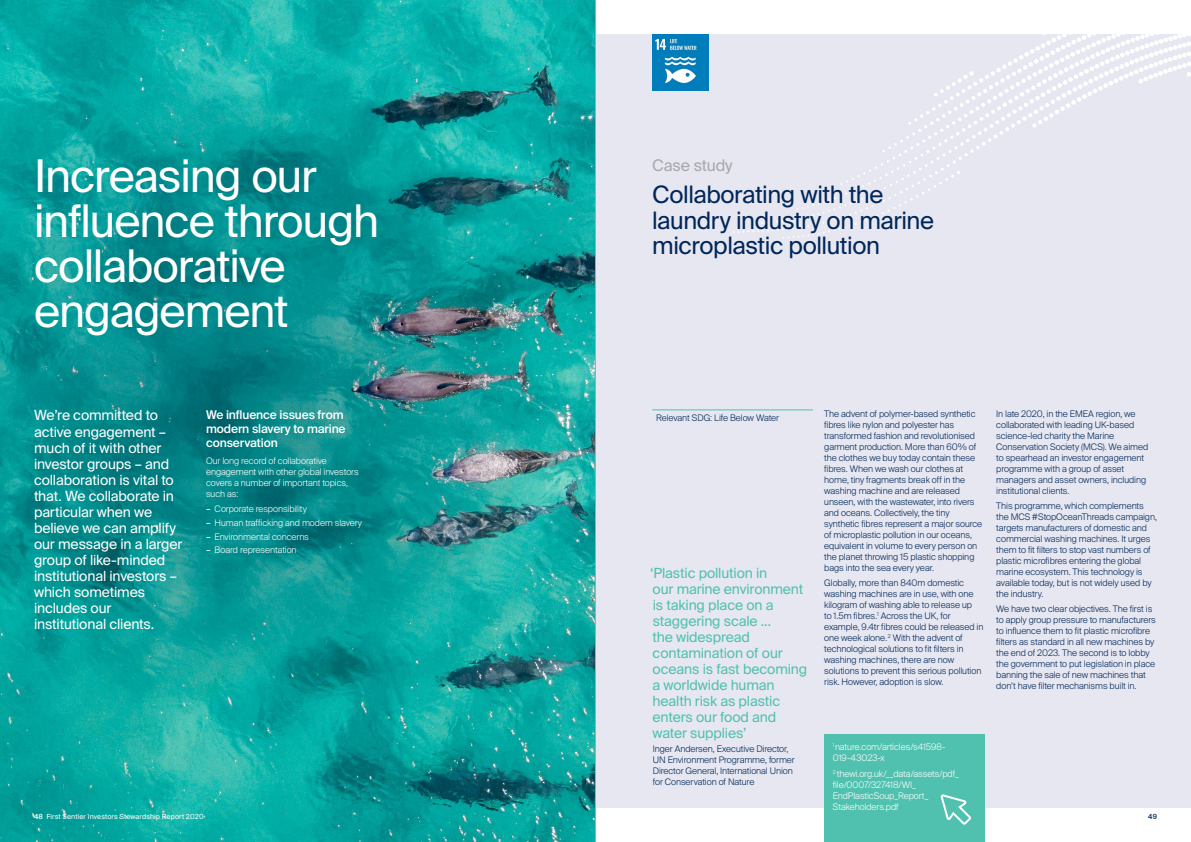
<style>
.page{position:relative;width:1191px;height:842px;background:#fff}
.page>*{position:absolute;margin:0;border:0;box-sizing:border-box;transform-origin:0 0}
.t1{font:45px/45px "Suisse Intl";letter-spacing:-.025em;color:#fff}
.t2{font:24px/26px "Suisse Intl";letter-spacing:-.02em;color:#002659}
.t3{font:16px "Suisse Intl";letter-spacing:-.01em;color:#a7a9ac}
.t4{font:14px/16px "Suisse Intl";letter-spacing:-.01em;color:#fff}
.t5{font:14px/16px "Suisse Intl";letter-spacing:-.01em;color:#50c1af}
.t6{font:500 12px/14px "Suisse Intl";letter-spacing:-.01em;color:#fff}
.t7{font:300 9px/11px "Suisse Intl";letter-spacing:-.01em;color:#002659}
.t8{font:300 9px/11px "Suisse Intl";letter-spacing:-.005em;color:#fff}
.t9{font:7px "Suisse Intl";letter-spacing:.01em;color:#fff}
.t10{font:500 7px "Suisse Intl";color:#002659}
.s1{font-weight:400}
.s2{font-weight:500}
</style>
<div class="page">
<div style="left:595px;top:34px;width:596px;height:774px;background:#e6e7f0"></div>
<svg style="left:733px;top:34px;width:458px;height:205px"></svg>
<img style="left:0;top:0;width:595px;height:842px">
<hr style="left:652px;top:410px;width:161px;height:1px;background:#50c1af">
<img style="left:652px;top:34px;width:57px;height:57px">
<img style="left:83px;top:84px;width:282px;height:619px">
<img style="left:26px;top:118px;width:58px;height:552px">
<img style="left:364px;top:118px;width:58px;height:552px">
<img style="left:0;top:154px;width:28px;height:479px">
<img style="left:420px;top:155px;width:29px;height:478px">
<img style="left:448px;top:181px;width:29px;height:426px">
<img style="left:476px;top:215px;width:30px;height:358px">
<img style="left:505px;top:264px;width:28px;height:260px">
<div style="left:824px;top:735px;width:161px;height:107px;background:#50c1af"></div>
<svg style="left:940px;top:794px;width:31px;height:31px"></svg>
<hr style="left:595px;top:0;width:1px;height:842px;background:#a7a9ac">
<h1 class="t1" style="left:34px;top:154px;width:346px">Increasing our influence through collaborative engagement</h1>
<p class="t4" style="left:34px;top:408px;width:150px">We’re committed to active engagement – much of it with other investor groups – and collaboration is vital to that. We collaborate in particular when we believe we can amplify our message in a larger group of like-minded institutional investors – which sometimes includes our institutional clients.</p>
<h3 class="t6" style="left:206px;top:408px;width:141px">We influence issues from modern slavery to marine conservation</h3>
<p class="t8" style="left:206px;top:455px;width:154px">Our long record of collaborative engagement with other global investors covers a number of important topics, such as:</p>
<p class="t8" style="left:206px;top:503px;width:102px"><span class="s1">–</span> Corporate responsibility</p>
<p class="t8" style="left:206px;top:517px;width:157px"><span class="s1">–</span> Human trafficking and modern slavery</p>
<p class="t8" style="left:206px;top:531px;width:104px"><span class="s1">–</span> Environmental concerns</p>
<p class="t8" style="left:206px;top:545px;width:92px"><span class="s1">–</span> Board representation</p>
<h3 class="t3" style="left:652px;top:156px;width:82px">Case study</h3>
<h2 class="t2" style="left:652px;top:181px;width:283px">Collaborating with the laundry industry on marine microplastic pollution</h2>
<p class="t7" style="left:656px;top:412px;width:124px">Relevant SDG: Life Below Water</p>
<p class="t7" style="left:824px;top:408px;width:160px">The advent of polymer-based synthetic fibres like nylon and polyester has transformed fashion and revolutionised garment production. More than 60% of the clothes we buy today contain these fibres. When we wash our clothes at home, tiny fragments break off in the washing machine and are released unseen, with the wastewater, into rivers and oceans. Collectively, the tiny synthetic fibres represent a major source of microplastic pollution in our oceans, equivalent in volume to every person on the planet throwing 15 plastic shopping bags into the sea every year.</p>
<p class="t7" style="left:824px;top:577px;width:161px">Globally, more than 840m domestic washing machines are in use, with one kilogram of washing able to release up<br>to 1.5m fibres.<sup>1</sup> Across the UK, for example, 9.4tr fibres could be released in one week alone.<sup>2</sup> With the advent of technological solutions to fit filters in washing machines, there are now solutions to prevent this serious pollution risk. However, adoption is slow.</p>
<h3 class="t5" style="left:650px;top:566px;width:159px">‘Plastic pollution in<br>our marine environment is taking place on a staggering scale …<br>the widespread contamination of our oceans is fast becoming a worldwide human health risk as plastic enters our food and water supplies’</h3>
<p class="t7" style="left:653px;top:744px;width:143px">Inger Andersen, Executive Director, UN Environment Programme, former Director General, International Union for Conservation of Nature</p>
<p class="t8" style="left:832px;top:742px;width:114px"><sup>1</sup>nature.com/articles/s41598-<br>019-43023-x</p>
<p class="t8" style="left:832px;top:768px;width:127px"><sup>2</sup> thewi.org.uk/__data/assets/pdf_ file/0007/327418/WI_<br>EndPlasticSoup_Report_<br>Stakeholders.pdf</p>
<p class="t7" style="left:996px;top:408px;width:153px">In late 2020, in the EMEA region, we collaborated with leading UK-based science-led charity the Marine Conservation Society (MCS). We aimed to spearhead an investor engagement programme with a group of asset managers and asset owners, including institutional clients.</p>
<p class="t7" style="left:996px;top:500px;width:162px">This programme, which complements the MCS #StopOceanThreads campaign, targets manufacturers of domestic and commercial washing machines. It urges them to fit filters to stop vast numbers of plastic microfibres entering the global marine ecosystem. This technology is available today, but is not widely used by the industry.</p>
<p class="t7" style="left:996px;top:603px;width:161px">We have two clear objectives. The first is to apply group pressure to manufacturers to influence them to fit plastic microfibre filters as standard in all new machines by the end of 2023. The second is to lobby the government to put legislation in place banning the sale of new machines that don’t have filter mechanisms built in.</p>
<p class="t9" style="left:34px;top:812px;width:171px"><span class="s2">48</span> First Sentier Investors Stewardship Report 2020</p>
<p class="t10" style="left:1148px;top:812px;width:10px">49</p>
</div>
